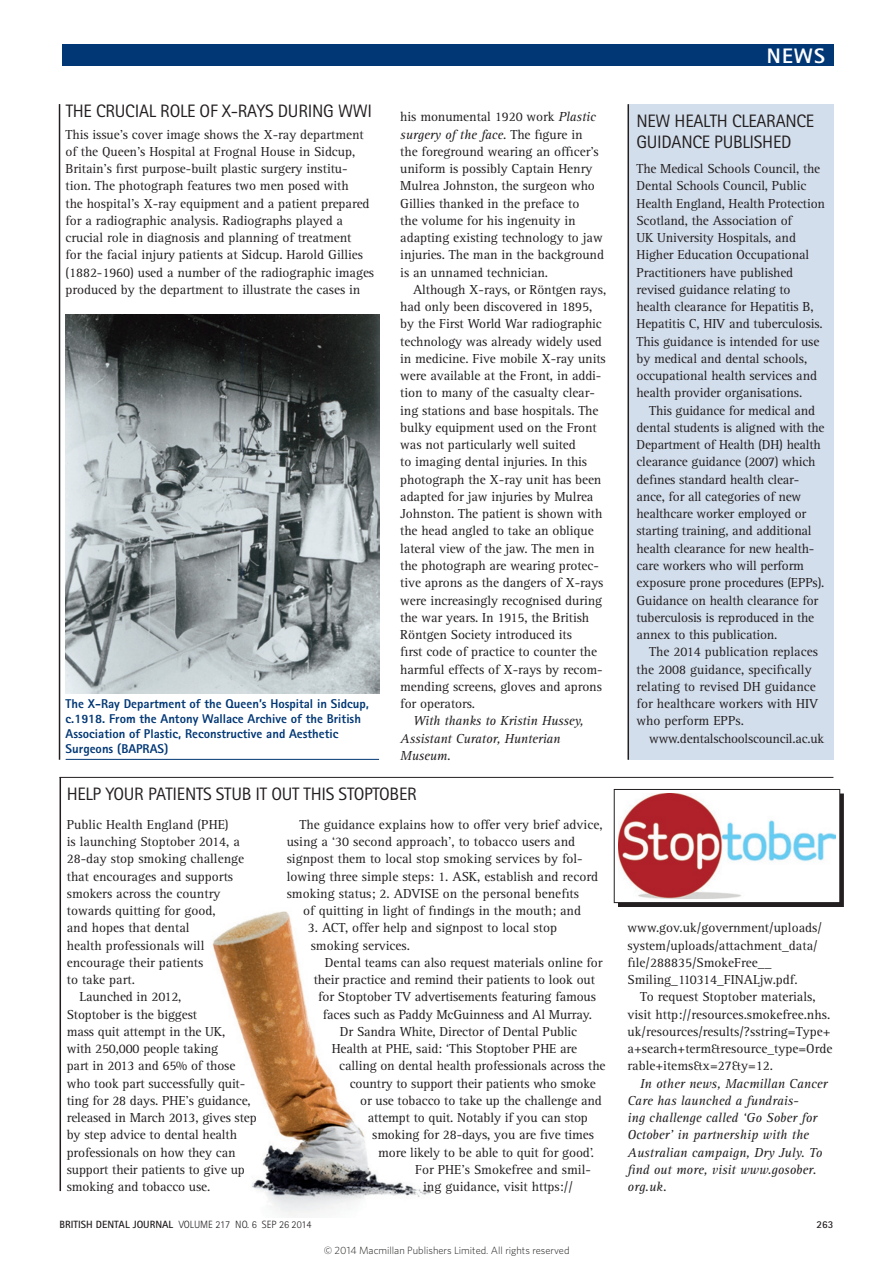
<style>
.page{position:relative;width:893px;height:1263px;background:#fff}
.page>*{position:absolute;margin:0;border:0;box-sizing:border-box;transform-origin:0 0}
.t1{font:800 21px "Rotis Sans Serif Std";color:#fff}
.t2{font:18px/21px "Rotis Sans Serif Std";letter-spacing:-.015em;color:#231f20}
.body{font:13.5px/17.2px "Rotis Serif Std";letter-spacing:-.005em;color:#231f20}
.body_fullout{font:13.5px/17.2px "Rotis Serif Std";letter-spacing:-.005em;color:#231f20}
.body-2{font:italic 13.5px/17.2px "Rotis Serif Std";color:#231f20}
.table_fig_caption{font:800 12.75px/15px "Rotis Sans Serif Std";color:#013775}
.t3{font:300 10.5px "Whitney";color:#1d1d1b}
.t4{font:300 10.5px "Rotis Sans Serif Std";color:#231f20}
.t5{font:700 10.5px "Rotis Sans Serif Std";color:#231f20}
.s1{font-style:italic}
.s2{font-weight:700}
</style>
<div class="page">
<hr style="left:60px;top:777px;width:1px;height:414px;background:#231f20">
<img style="left:66px;top:314px;width:313px;height:380px">
<hr style="left:59px;top:104px;width:1px;height:656px;background:#231f20">
<hr style="left:66px;top:759px;width:313px;height:1px;background:#013775">
<div style="left:628px;top:104px;width:205px;height:655px;background:#d3deec"></div>
<hr style="left:627px;top:104px;width:2px;height:656px;background:#231f20">
<div style="left:618px;top:793px;width:226px;height:114px;background:#231f20"></div>
<div style="left:614px;top:789px;width:226px;height:113px;background:#fff"></div>
<img style="left:618px;top:793px;width:218px;height:105px">
<div style="left:614px;top:789px;width:226px;height:114px;border:1px solid #231f20"></div>
<img style="left:212px;top:911px;width:219px;height:306px">
<div style="left:62px;top:45px;width:771px;height:21px;background:#013775"></div>
<hr style="left:60px;top:777px;width:773px;height:1px;background:#231f20">
<p class="t2" style="left:66px;top:100px;width:308px">THE CRUCIAL ROLE OF X-RAYS DURING WWI</p>
<p class="body_fullout" style="left:66px;top:126px;width:310px">This issue’s cover image shows the X-ray department of the Queen’s Hospital at Frognal House in Sidcup, Britain’s first purpose-built plastic surgery institu&shy;tion. The photograph features two men posed with<br>the hospital’s X-ray equipment and a patient prepared for a radiographic analysis. Radiographs played a crucial role in diagnosis and planning of treatment<br>for the facial injury patients at Sidcup. Harold Gillies (1882-1960) used a number of the radiographic images produced by the department to illustrate the cases in</p>
<p class="table_fig_caption" style="left:66px;top:696px;width:305px">The X-Ray Department of the Queen’s Hospital in Sidcup, c.1918. From the Antony Wallace Archive of the British Association of Plastic, Reconstructive and Aesthetic Surgeons (BAPRAS)</p>
<p class="body_fullout" style="left:400px;top:109px;width:205px">his monumental 1920 work <span class="s1">Plastic surgery of the face</span>. The figure in<br>the foreground wearing an officer’s uniform is possibly Captain Henry Mulrea Johnston, the surgeon who Gillies thanked in the preface to<br>the volume for his ingenuity in adapting existing technology to jaw injuries. The man in the background is an unnamed technician.</p>
<p class="body" style="left:400px;top:281px;width:207px;text-indent:13px">Although X-rays, or Röntgen rays, had only been discovered in 1895, by the First World War radiographic technology was already widely used in medicine. Five mobile X-ray units were available at the Front, in addi&shy;tion to many of the casualty clear&shy;ing stations and base hospitals. The bulky equipment used on the Front was not particularly well suited<br>to imaging dental injuries. In this photograph the X-ray unit has been adapted for jaw injuries by Mulrea Johnston. The patient is shown with the head angled to take an oblique lateral view of the jaw. The men in the photograph are wearing protec&shy;tive aprons as the dangers of X-rays were increasingly recognised during the war years. In 1915, the British Röntgen Society introduced its<br>first code of practice to counter the harmful effects of X-rays by recom&shy;mending screens, gloves and aprons for operators.</p>
<p class="body-2" style="left:400px;top:713px;width:185px;text-indent:13px">With thanks to Kristin Hussey,<br>Assistant Curator, Hunterian<br>Museum.</p>
<p class="t2" style="left:67px;top:784px;width:351px">HELP YOUR PATIENTS STUB IT OUT THIS STOPTOBER</p>
<p class="body_fullout" style="left:67px;top:816px;width:179px">Public Health England (PHE)<br>is launching Stoptober 2014, a<br>28-day stop smoking challenge that encourages and supports smokers across the country towards quitting for good,<br>and hopes that dental<br>health professionals will encourage their patients<br>to take part.</p>
<p class="body" style="left:67px;top:988px;width:191px;text-indent:13px">Launched in 2012,<br>Stoptober is the biggest<br>mass quit attempt in the UK,<br>with 250,000 people taking<br>part in 2013 and 65% of those who took part successfully quit&shy;ting for 28 days. PHE’s guidance, released in March 2013, gives step by step advice to dental health professionals on how they can support their patients to give up smoking and tobacco use.</p>
<p class="body" style="left:299px;top:816px;width:305px">The guidance explains how to offer very brief advice,</p>
<p class="body" style="left:287px;top:833px;width:290px">using a ‘30 second approach’, to tobacco users and</p>
<p class="body" style="left:287px;top:850px;width:298px">signpost them to local stop smoking services by fol-</p>
<p class="body" style="left:287px;top:868px;width:313px">lowing three simple steps: 1. ASK, establish and record</p>
<p class="body" style="left:287px;top:885px;width:294px">smoking status; 2. ADVISE on the personal benefits</p>
<p class="body" style="left:303px;top:902px;width:279px">of quitting in light of findings in the mouth; and</p>
<p class="body" style="left:308px;top:919px;width:251px">3. ACT, offer help and signpost to local stop smoking services.</p>
<p class="body" style="left:325px;top:954px;width:279px">Dental teams can also request materials online for</p>
<p class="body" style="left:314px;top:971px;width:283px">their practice and remind their patients to look out</p>
<p class="body" style="left:318px;top:988px;width:279px">for Stoptober TV advertisements featuring famous</p>
<p class="body" style="left:323px;top:1006px;width:271px">faces such as Paddy McGuinness and Al Murray.</p>
<p class="body" style="left:340px;top:1023px;width:239px">Dr Sandra White, Director of Dental Public</p>
<p class="body" style="left:332px;top:1040px;width:247px">Health at PHE, said: ‘This Stoptober PHE are</p>
<p class="body" style="left:339px;top:1057px;width:268px">calling on dental health professionals across the</p>
<p class="body" style="left:350px;top:1075px;width:248px">country to support their patients who smoke</p>
<p class="body" style="left:360px;top:1092px;width:243px">or use tobacco to take up the challenge and</p>
<p class="body" style="left:368px;top:1109px;width:222px">attempt to quit. Notably if you can stop</p>
<p class="body" style="left:372px;top:1126px;width:223px">smoking for 28-days, you are five times</p>
<p class="body" style="left:378px;top:1144px;width:217px">more likely to be able to quit for good’.</p>
<p class="body" style="left:423px;top:1161px;width:169px;text-indent:-8px">For PHE’s Smokefree and smil&shy;ing guidance, visit https://</p>
<p class="t1" style="left:767px;top:42px;width:60px">NEWS</p>
<p class="t2" style="left:636px;top:110px;width:179px">NEW HEALTH CLEARANCE<br>GUIDANCE PUBLISHED</p>
<p class="body_fullout" style="left:636px;top:160px;width:190px">The Medical Schools Council, the<br>Dental Schools Council, Public<br>Health England, Health Protection<br>Scotland, the Association of<br>UK University Hospitals, and<br>Higher Education Occupational<br>Practitioners have published revised guidance relating to health clearance for Hepatitis B,<br>Hepatitis C, HIV and tuberculosis.<br>This guidance is intended for use by medical and dental schools, occupational health services and health provider organisations.</p>
<p class="body" style="left:636px;top:402px;width:190px;text-indent:13px">This guidance for medical and dental students is aligned with the<br>Department of Health (DH) health clearance guidance (2007) which defines standard health clear&shy;ance, for all categories of new healthcare worker employed or starting training, and additional health clearance for new health&shy;care workers who will perform exposure prone procedures (EPPs).<br>Guidance on health clearance for tuberculosis is reproduced in the annex to this publication.</p>
<p class="body" style="left:636px;top:643px;width:183px;text-indent:13px">The 2014 publication replaces the 2008 guidance, specifically relating to revised DH guidance for healthcare workers with HIV who perform EPPs.</p>
<p class="body" style="left:649px;top:730px;width:176px">www.dentalschoolscouncil.ac.uk</p>
<p class="body" style="left:627px;top:919px;width:196px">www.gov.uk/government/uploads/ system/uploads/attachment_data/ file/288835/SmokeFree__<br>Smiling_110314_FINALjw.pdf.</p>
<p class="body" style="left:627px;top:988px;width:206px;text-indent:13px">To request Stoptober materials, visit http://resources.smokefree.nhs. uk/resources/results/?sstring=Type+ a+search+term&amp;resource_type=Orde rable+items&amp;x=27&amp;y=12.</p>
<p class="body-2" style="left:627px;top:1075px;width:202px;text-indent:13px">In other news, Macmillan Cancer<br>Care has launched a fundrais-<br>ing challenge called ‘Go Sober for<br>October’ in partnership with the<br>Australian campaign, Dry July. To find out more, visit www.gosober. org.uk.</p>
<p class="t4" style="left:60px;top:1218px;width:253px"><span class="s2">BRITISH DENTAL JOURNAL</span> VOLUME 217 NO. 6 SEP 26 2014</p>
<p class="t5" style="left:816px;top:1217px;width:18px">263</p>
<p class="t3" style="left:324px;top:1243px;width:247px">© 2014 Macmillan Publishers Limited. All rights reserved</p>
</div>
